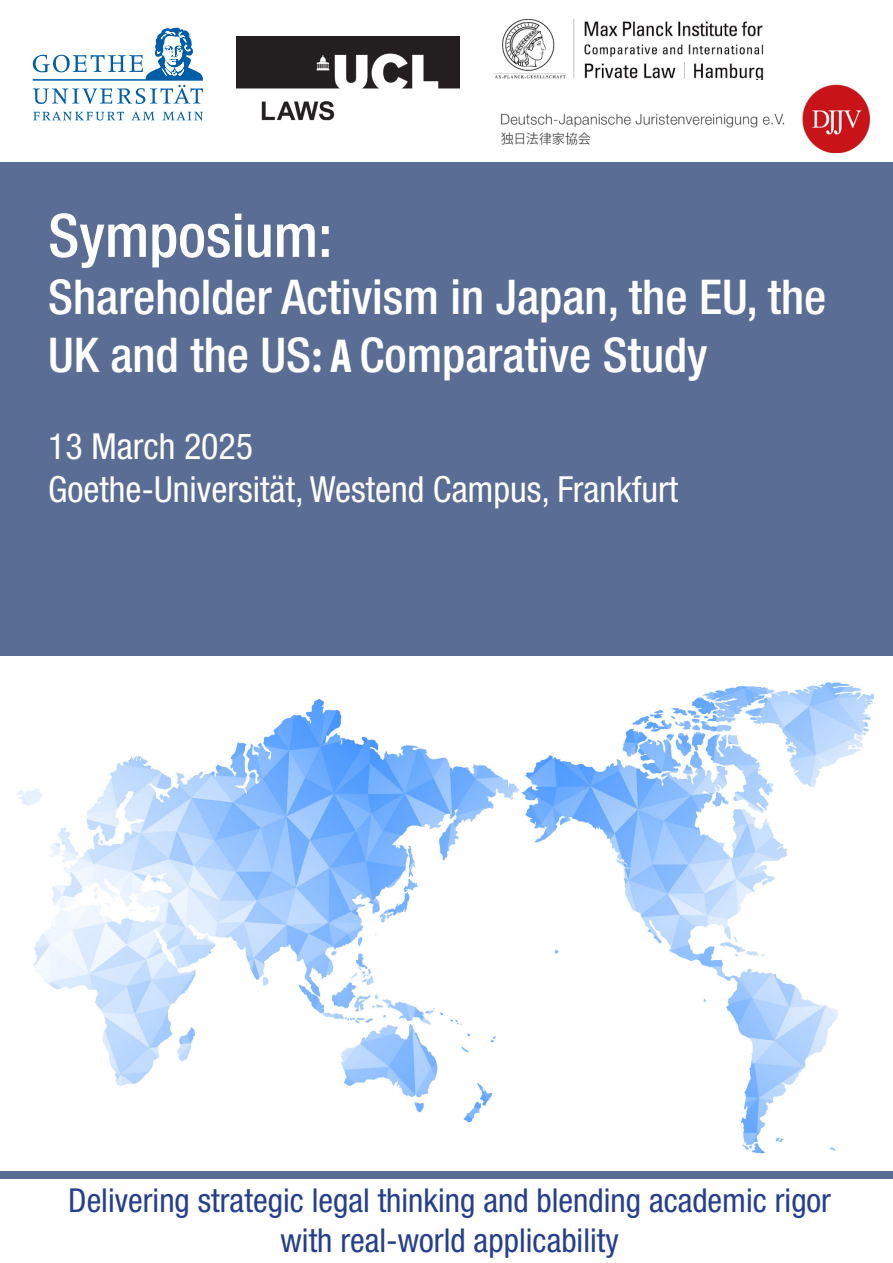
<style>
.page{position:relative;width:893px;height:1263px;background:#fff}
.page>*{position:absolute;margin:0;border:0;box-sizing:border-box;transform-origin:0 0}
.t1{font:500 condensed 60px "Helvetica Neue LT Std";color:#fff}
.t2{font:500 condensed 48px/57.6px "Helvetica Neue LT Std";color:#fff}
.t3{font:condensed 36px "Helvetica Neue LT Std";color:#fff}
.t4{font:condensed 33px "Helvetica Neue LT Std";color:#253f8e}
.s1{font-family:"Myriad Pro";font-weight:700}
</style>
<div class="page">
<img style="left:17px;top:682px;width:858px;height:472px">
<div style="left:0;top:13px;width:893px;height:643px;background:#5a6d94"></div>
<div style="left:0;top:1171px;width:893px;height:8px;background:#5a6d94"></div>
<div style="left:0;top:0;width:893px;height:162px;background:#fff"></div>
<img style="left:494px;top:19px;width:270px;height:61px">
<img style="left:237px;top:36px;width:222px;height:85px">
<svg style="left:33px;top:28px;width:170px;height:93px"></svg>
<img style="left:500px;top:84px;width:371px;height:68px">
<p class="t1" style="left:48px;top:200px;width:286px">Symposium:</p>
<p class="t2" style="left:48px;top:268px;width:780px">Shareholder Activism in Japan, the EU, the<br>UK and the US<span class="s1">: A</span> Comparative Study</p>
<p class="t3" style="left:48px;top:425px;width:206px">13 March 2025</p>
<p class="t3" style="left:48px;top:468px;width:631px">Goethe-Universität, Westend Campus, Frankfurt</p>
<p class="t4" style="left:68px;top:1181px;width:764px">Delivering strategic legal thinking and blending academic rigor</p>
<p class="t4" style="left:281px;top:1221px;width:340px">with real-world applicability</p>
</div>
